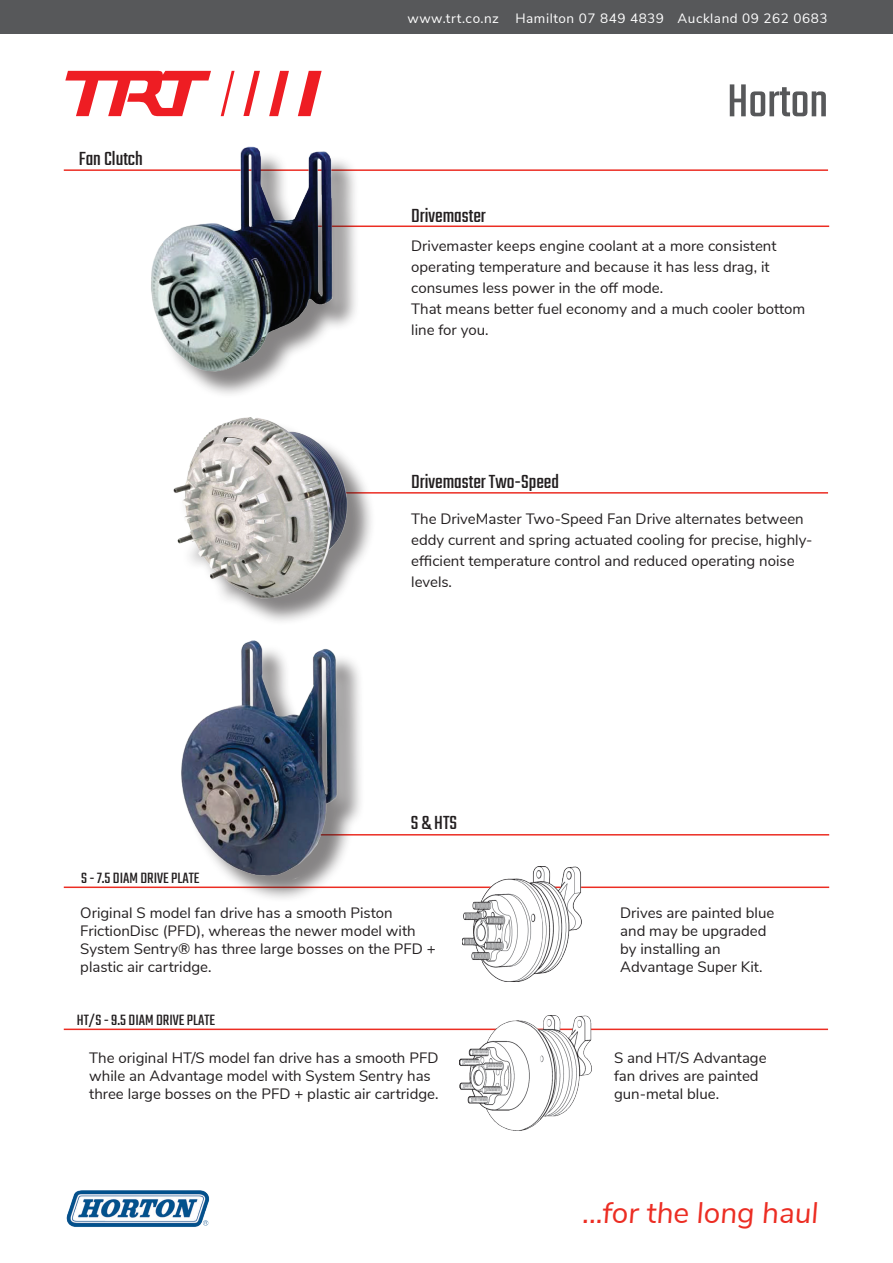
<style>
.page{position:relative;width:893px;height:1263px;background:#fff}
.page>*{position:absolute;margin:0;border:0;box-sizing:border-box;transform-origin:0 0}
.t1{font:51px "Teko";color:#57585a}
.t2{font:italic 29.7px "Nunito Sans";color:#ec2d23}
.t3{font:21px "Teko";color:#231f20}
.t4{font:16.5px "Teko";color:#231f20}
.t5{font:15px/18px "Nunito Sans";color:#231f20}
.t6{font:13.5px "Nunito Sans";letter-spacing:.04em;color:#fff}
</style>
<div class="page">
<div style="left:0;top:0;width:893px;height:34px;background:#57585a"></div>
<svg style="left:65px;top:71px;width:146px;height:45px"></svg>
<svg style="left:298px;top:71px;width:24px;height:45px"></svg>
<svg style="left:269px;top:71px;width:20px;height:45px"></svg>
<svg style="left:243px;top:71px;width:17px;height:45px"></svg>
<svg style="left:221px;top:71px;width:14px;height:45px"></svg>
<hr style="left:64px;top:169px;width:764px;height:2px;background:#ec2d23">
<hr style="left:260px;top:225px;width:569px;height:2px;background:#ec2d23">
<hr style="left:247px;top:834px;width:582px;height:1px;background:#ec2d23">
<hr style="left:64px;top:886px;width:765px;height:2px;background:#ec2d23">
<hr style="left:64px;top:1028px;width:764px;height:2px;background:#ec2d23">
<hr style="left:196px;top:492px;width:632px;height:2px;background:#ec2d23">
<div style="left:155px;top:151px;width:205px;height:248px;background:#231f20;opacity:.55"></div>
<img style="left:145px;top:146px;width:203px;height:234px">
<div style="left:185px;top:645px;width:180px;height:258px;background:#231f20;opacity:.55"></div>
<img style="left:181px;top:640px;width:161px;height:241px">
<div style="left:178px;top:421px;width:198px;height:205px;background:#231f20;opacity:.55"></div>
<img style="left:173px;top:417px;width:177px;height:184px">
<img style="left:66px;top:1190px;width:144px;height:37px">
<img style="left:463px;top:866px;width:118px;height:115px">
<img style="left:459px;top:1016px;width:132px;height:114px">
<p class="t6" style="left:407px;top:9px;width:421px">www.trt.co.nz Hamilton 07 849 4839 Auckland 09 262 0683</p>
<p class="t3" style="left:79px;top:146px;width:66px">Fan Clutch</p>
<p class="t4" style="left:81px;top:868px;width:120px">S - 7.5 DIAM DRIVE PLATE</p>
<p class="t3" style="left:411px;top:203px;width:76px">Drivemaster</p>
<p class="t1" style="left:727px;top:72px;width:102px">Horton</p>
<p class="t5" style="left:411px;top:234px;width:396px;line-height:21px">Drivemaster keeps engine coolant at a more consistent operating temperature and because it has less drag, it consumes less power in the off mode.<br>That means better fuel economy and a much cooler bottom line for you.</p>
<p class="t3" style="left:411px;top:470px;width:149px">Drivemaster Two-Speed</p>
<p class="t5" style="left:411px;top:508px;width:403px;line-height:21px">The DriveMaster Two-Speed Fan Drive alternates between eddy current and spring actuated cooling for precise, highly&shy;efficient temperature control and reduced operating noise levels.</p>
<p class="t3" style="left:411px;top:811px;width:48px">S &amp; HTS</p>
<p class="t5" style="left:80px;top:903px;width:357px">Original S model fan drive has a smooth Piston FrictionDisc (PFD), whereas the newer model with System Sentry® has three large bosses on the PFD + plastic air cartridge.</p>
<p class="t5" style="left:620px;top:903px;width:156px">Drives are painted blue and may be upgraded by installing an<br>Advantage Super Kit.</p>
<p class="t4" style="left:77px;top:1010px;width:140px">HT/S - 9.5 DIAM DRIVE PLATE</p>
<p class="t5" style="left:89px;top:1048px;width:351px">The original HT/S model fan drive has a smooth PFD while an Advantage model with System Sentry has three large bosses on the PFD + plastic air cartridge.</p>
<p class="t5" style="left:614px;top:1048px;width:154px">S and HT/S Advantage</p>
<p class="t5" style="left:614px;top:1066px;width:146px">fan drives are painted</p>
<p class="t5" style="left:614px;top:1084px;width:107px">gun-metal blue.</p>
<h2 class="t2" style="left:583px;top:1191px;width:237px">...for the long haul</h2>
</div>
